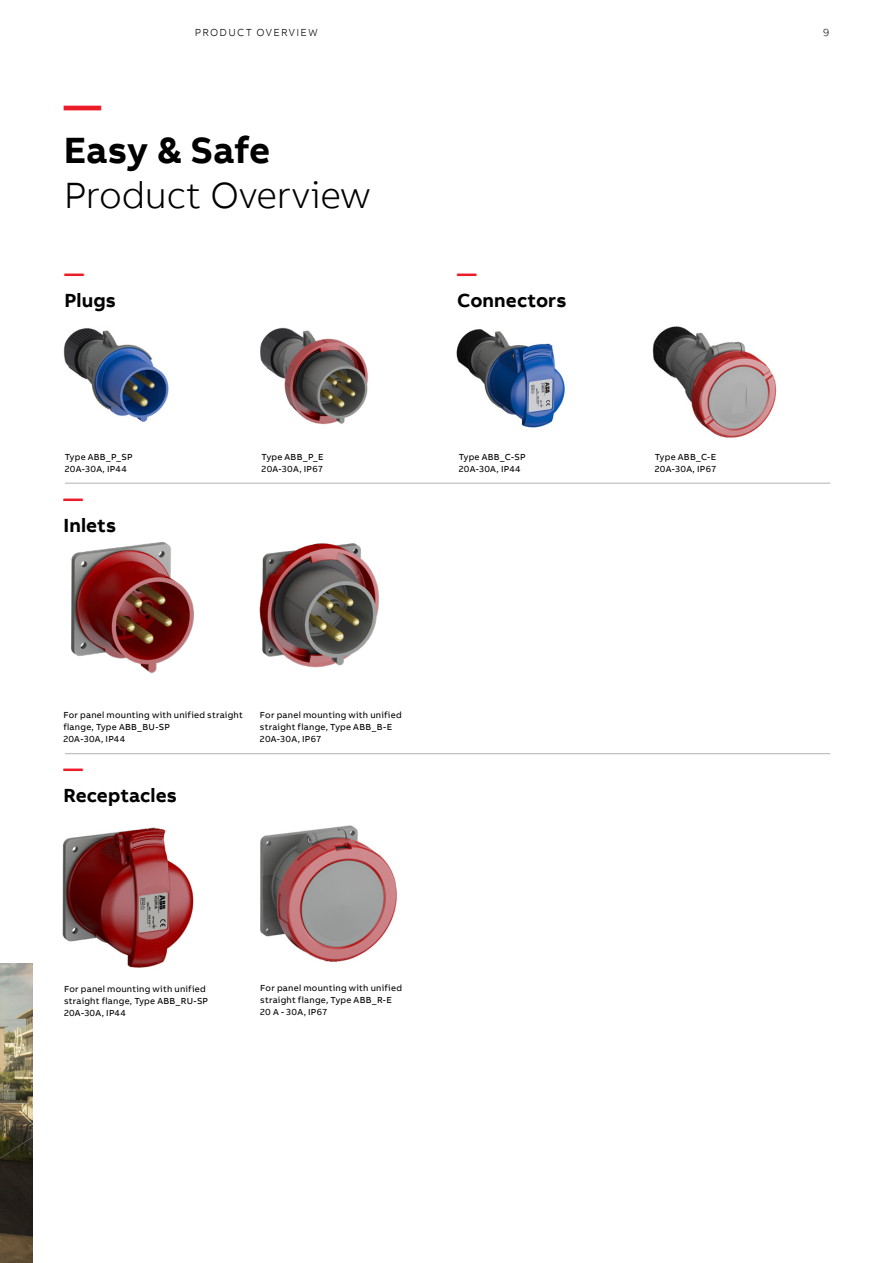
<style>
.page{position:relative;width:893px;height:1263px;background:#fff}
.page>*{position:absolute;margin:0;border:0;box-sizing:border-box;transform-origin:0 0}
.t1{font:300 37.5px "AB Bvoice";letter-spacing:-.005em;color:#000}
.t2{font:700 37.5px "AB Bvoice";letter-spacing:-.005em;color:#000}
.t3{font:700 37.5px "AB Bvoice";color:#ec1b28}
.t4{font:700 19.5px "AB Bvoice";letter-spacing:.005em;color:#000}
.t5{font:700 19.5px "AB Bvoice";color:#ec1b28}
.t6{font:300 10.5px "AB Bvoice";letter-spacing:.12em;color:#000}
.t7{font:9px/12px "AB Bvoice";letter-spacing:.025em;color:#000}
</style>
<div class="page">
<img style="left:63px;top:328px;width:106px;height:95px">
<img style="left:456px;top:329px;width:109px;height:99px">
<img style="left:260px;top:327px;width:108px;height:98px">
<img style="left:652px;top:326px;width:125px;height:112px">
<img style="left:71px;top:542px;width:123px;height:132px">
<img style="left:62px;top:827px;width:132px;height:141px">
<img style="left:259px;top:543px;width:120px;height:125px">
<hr style="left:65px;top:483px;width:765px;height:1px;background:#b1b3b6">
<hr style="left:65px;top:753px;width:765px;height:1px;background:#b1b3b6">
<img style="left:260px;top:825px;width:137px;height:137px">
<img style="left:0;top:964px;width:33px;height:299px">
<p class="t6" style="left:195px;top:26px;width:124px">PRODUCT OVERVIEW</p>
<h1 class="t3" style="left:64px;top:81px;width:39px">—</h1>
<h1 class="t2" style="left:64px;top:126px;width:208px">Easy &amp; Safe</h1>
<h1 class="t1" style="left:64px;top:173px;width:308px">Product Overview</h1>
<h2 class="t5" style="left:65px;top:261px;width:21px">—</h2>
<h2 class="t4" style="left:65px;top:288px;width:53px">Plugs</h2>
<p class="t7" style="left:65px;top:451px;width:69px">Type ABB_P_SP<br>20A-30A, IP44</p>
<h2 class="t5" style="left:63px;top:486px;width:21px">—</h2>
<h2 class="t4" style="left:63px;top:513px;width:54px">Inlets</h2>
<p class="t7" style="left:262px;top:451px;width:64px">Type ABB_P_E<br>20A-30A, IP67</p>
<h2 class="t5" style="left:457px;top:261px;width:21px">—</h2>
<h2 class="t4" style="left:457px;top:288px;width:111px">Connectors</h2>
<p class="t7" style="left:459px;top:451px;width:68px">Type ABB_C-SP<br>20A-30A, IP44</p>
<p class="t7" style="left:63px;top:709px;width:181px">For panel mounting with unified straight flange, Type ABB_BU-SP<br>20A-30A, IP44</p>
<h2 class="t5" style="left:64px;top:756px;width:21px">—</h2>
<h2 class="t4" style="left:64px;top:783px;width:115px">Receptacles</h2>
<p class="t7" style="left:260px;top:709px;width:143px">For panel mounting with unified straight flange, Type ABB_B-E<br>20A-30A, IP67</p>
<p class="t7" style="left:64px;top:983px;width:146px">For panel mounting with unified straight flange, Type ABB_RU-SP<br>20A-30A, IP44</p>
<p class="t7" style="left:260px;top:982px;width:143px">For panel mounting with unified straight flange, Type ABB_R-E<br>20 A - 30A, IP67</p>
<p class="t7" style="left:655px;top:451px;width:63px">Type ABB_C-E<br>20A-30A, IP67</p>
<p class="t6" style="left:823px;top:26px;width:8px">9</p>
</div>
